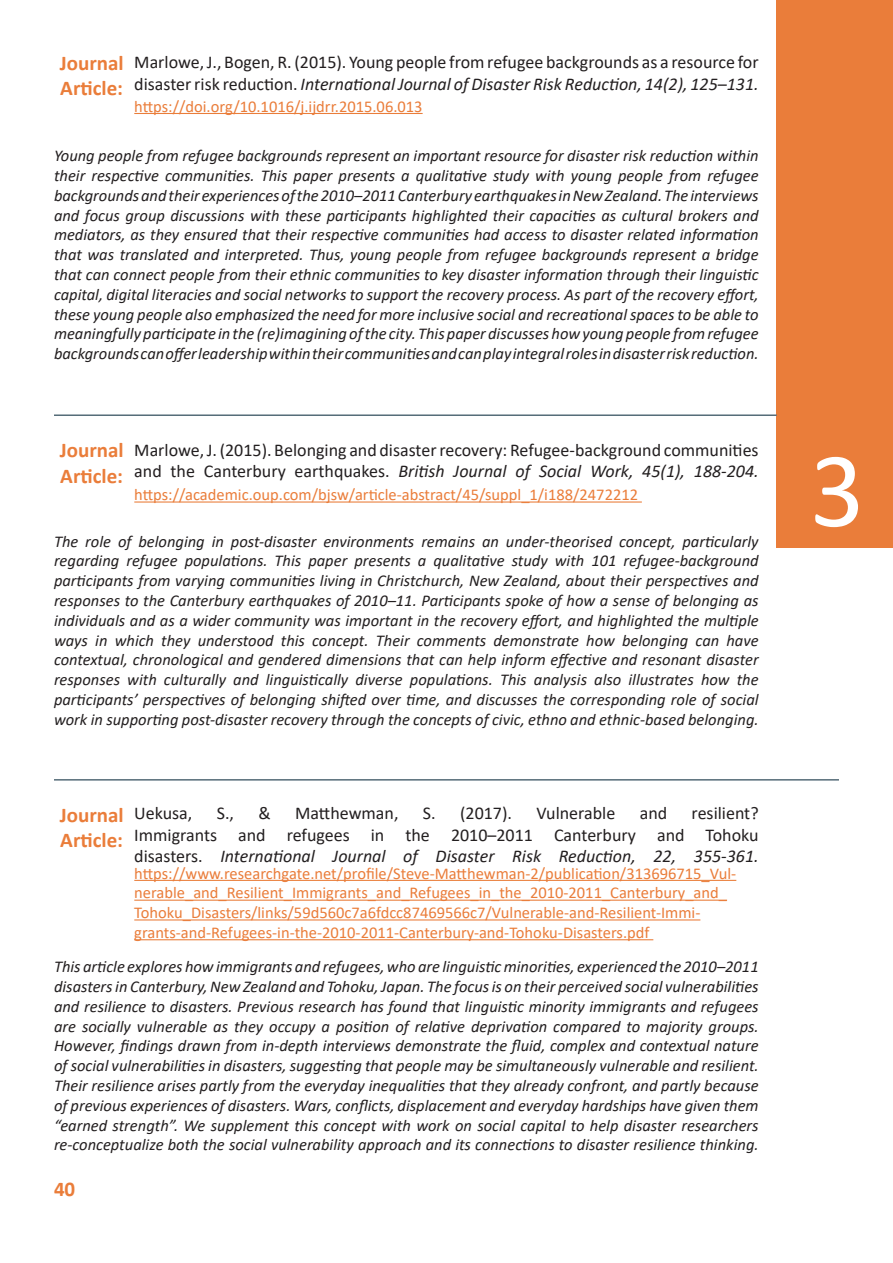
<style>
.page{position:relative;width:893px;height:1263px;background:#fff}
.page>*{position:absolute;margin:0;border:0;box-sizing:border-box;transform-origin:0 0}
.t1{font:108px "Calibri";color:#fff}
.Bold_Orange_Text{font:700 21px/25.2px "Calibri";color:#ea7d3a}
.Justified_Title_Text{font:18px/21.6px "Calibri";color:#231f20}
.Main_Body_11px{font:italic 16.5px/19.8px "Calibri";color:#231f20;text-align:justify}
.Weblink_Orange_ULine{font:16.5px/19.8px "Calibri";color:#ea7d3a}
.s1{font-style:italic}
</style>
<div class="page">
<div style="left:776px;top:0;width:117px;height:547px;background:#ea7d3a"></div>
<hr style="left:134px;top:113px;width:289px;height:1px;background:#ea7d3a">
<hr style="left:134px;top:501px;width:508px;height:2px;background:#ea7d3a">
<hr style="left:134px;top:880px;width:602px;height:1px;background:#ea7d3a">
<hr style="left:134px;top:900px;width:593px;height:1px;background:#ea7d3a">
<hr style="left:134px;top:919px;width:566px;height:1px;background:#ea7d3a">
<hr style="left:134px;top:939px;width:519px;height:1px;background:#ea7d3a">
<hr style="left:54px;top:414px;width:723px;height:2px;background:#556c78">
<hr style="left:54px;top:779px;width:785px;height:1px;background:#556c78">
<p class="Bold_Orange_Text" style="left:60px;top:50px;width:65px">Journal<br>Article:</p>
<p class="Justified_Title_Text" style="left:134px;top:51px;width:626px">Marlowe, J., Bogen, R. (2015). Young people from refugee backgrounds as a resource for disaster risk reduction. <span class="s1">International Journal of Disaster Risk Reduction, 14(2), 125–131.</span></p>
<p class="Weblink_Orange_ULine" style="left:134px;top:96px;width:290px">https://doi.org/10.1016/j.ijdrr.2015.06.013</p>
<p class="Main_Body_11px" style="left:54px;top:145px;width:706px">Young people from refugee backgrounds represent an important resource for disaster risk reduction within their respective communities. This paper presents a qualitative study with young people from refugee backgrounds and their experiences of the 2010–2011 Canterbury earthquakes in New Zealand. The interviews and focus group discussions with these participants highlighted their capacities as cultural brokers and mediators, as they ensured that their respective communities had access to disaster related information that was translated and interpreted. Thus, young people from refugee backgrounds represent a bridge that can connect people from their ethnic communities to key disaster information through their linguistic capital, digital literacies and social networks to support the recovery process. As part of the recovery effort, these young people also emphasized the need for more inclusive social and recreational spaces to be able to meaningfully participate in the (re)imagining of the city. This paper discusses how young people from refugee backgrounds can offer leadership within their communities and can play integral roles in disaster risk reduction.</p>
<p class="Bold_Orange_Text" style="left:60px;top:437px;width:65px">Journal<br>Article:</p>
<p class="Justified_Title_Text" style="left:134px;top:438px;width:626px">Marlowe, J. (2015). Belonging and disaster recovery: Refugee-background communities and the Canterbury earthquakes. <span class="s1">British Journal of Social Work, 45(1), 188-204.</span></p>
<p class="Weblink_Orange_ULine" style="left:134px;top:484px;width:505px">https://academic.oup.com/bjsw/article-abstract/45/suppl_1/i188/2472212</p>
<p class="Main_Body_11px" style="left:54px;top:531px;width:706px">The role of belonging in post-disaster environments remains an under-theorised concept, particularly regarding refugee populations. This paper presents a qualitative study with 101 refugee-background participants from varying communities living in Christchurch, New Zealand, about their perspectives and responses to the Canterbury earthquakes of 2010–11. Participants spoke of how a sense of belonging as individuals and as a wider community was important in the recovery effort, and highlighted the multiple ways in which they understood this concept. Their comments demonstrate how belonging can have contextual, chronological and gendered dimensions that can help inform effective and resonant disaster responses with culturally and linguistically diverse populations. This analysis also illustrates how the participants’ perspectives of belonging shifted over time, and discusses the corresponding role of social work in supporting post-disaster recovery through the concepts of civic, ethno and ethnic-based belonging.</p>
<p class="Bold_Orange_Text" style="left:60px;top:802px;width:65px">Journal<br>Article:</p>
<p class="Justified_Title_Text" style="left:134px;top:802px;width:60px">Uekusa,</p>
<p class="Justified_Title_Text" style="left:217px;top:802px;width:19px">S.,</p>
<p class="Justified_Title_Text" style="left:258px;top:802px;width:14px">&amp;</p>
<p class="Justified_Title_Text" style="left:295px;top:802px;width:105px">Matthewman,</p>
<p class="Justified_Title_Text" style="left:423px;top:802px;width:91px">S. (2017).</p>
<p class="Justified_Title_Text" style="left:536px;top:802px;width:80px">Vulnerable</p>
<p class="Justified_Title_Text" style="left:640px;top:802px;width:29px">and</p>
<p class="Justified_Title_Text" style="left:134px;top:802px;width:626px;text-align:justify;text-indent:557px">resilient?<br>Immigrants and refugees in the 2010–2011 Canterbury and Tohoku disasters. <span class="s1">International Journal of Disaster Risk Reduction, 22, 355-361.</span></p>
<p class="Weblink_Orange_ULine" style="left:134px;top:863px;width:603px">https://www.researchgate.net/profile/Steve-Matthewman-2/publication/313696715_Vul&shy;nerable_and_Resilient_Immigrants_and_Refugees_in_the_2010-2011_Canterbury_and_ Tohoku_Disasters/links/59d560c7a6fdcc87469566c7/Vulnerable-and-Resilient-Immi&shy;grants-and-Refugees-in-the-2010-2011-Canterbury-and-Tohoku-Disasters.pdf</p>
<p class="Main_Body_11px" style="left:54px;top:956px;width:706px">This article explores how immigrants and refugees, who are linguistic minorities, experienced the 2010–2011 disasters in Canterbury, New Zealand and Tohoku, Japan. The focus is on their perceived social vulnerabilities and resilience to disasters. Previous research has found that linguistic minority immigrants and refugees are socially vulnerable as they occupy a position of relative deprivation compared to majority groups.<br>However, findings drawn from in-depth interviews demonstrate the fluid, complex and contextual nature of social vulnerabilities in disasters, suggesting that people may be simultaneously vulnerable and resilient.<br>Their resilience arises partly from the everyday inequalities that they already confront, and partly because of previous experiences of disasters. Wars, conflicts, displacement and everyday hardships have given them “earned strength”. We supplement this concept with work on social capital to help disaster researchers re-conceptualize both the social vulnerability approach and its connections to disaster resilience thinking.</p>
<p class="Bold_Orange_Text" style="left:54px;top:1176px;width:23px">40</p>
<h1 class="t1" style="left:810px;top:415px;width:56px">3</h1>
</div>
